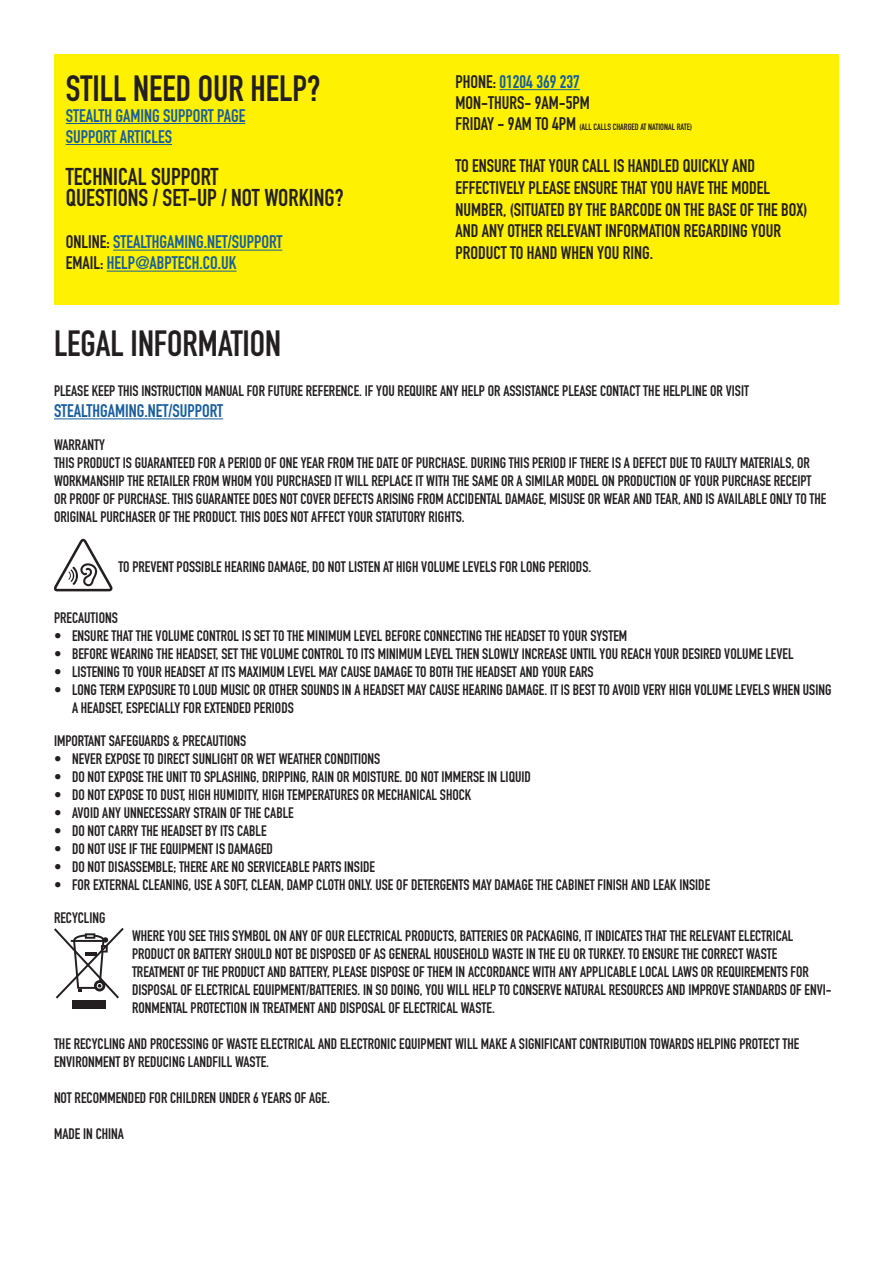
<style>
.page{position:relative;width:893px;height:1263px;background:#fff}
.page>*{position:absolute;margin:0;border:0;box-sizing:border-box;transform-origin:0 0}
.t1{font:700 36px "DIN Condensed";color:#231f20}
.t2{font:700 24px "DIN Condensed";color:#231f20}
.t3{font:700 18px/21.6px "DIN Condensed";color:#231f20}
.t4{font:700 18px "DIN Condensed";color:#175d9e}
.t5{font:700 15px/18px "DIN Condensed";color:#231f20}
.t6{font:700 9px "DIN Condensed";color:#231f20}
.s1{color:#231f20}
.s2{font-size:18px}
</style>
<div class="page">
<hr style="left:54px;top:418px;width:169px;height:1px;background:#175d9e">
<svg style="left:54px;top:928px;width:70px;height:70px"></svg>
<div style="left:72px;top:1000px;width:34px;height:9px;background:#231f20"></div>
<svg style="left:54px;top:539px;width:59px;height:52px"></svg>
<div style="left:54px;top:54px;width:785px;height:250px;background:#fff101"></div>
<hr style="left:66px;top:123px;width:179px;height:1px;background:#175d9e">
<hr style="left:66px;top:144px;width:106px;height:1px;background:#175d9e">
<hr style="left:113px;top:250px;width:169px;height:1px;background:#175d9e">
<hr style="left:107px;top:271px;width:130px;height:1px;background:#175d9e">
<hr style="left:499px;top:89px;width:81px;height:1px;background:#175d9e">
<p class="t1" style="left:66px;top:64px;width:256px">STILL NEED OUR HELP?</p>
<p class="t4" style="left:66px;top:103px;width:181px">STEALTH GAMING SUPPORT PAGE</p>
<p class="t4" style="left:66px;top:124px;width:108px">SUPPORT ARTICLES</p>
<p class="t2" style="left:66px;top:161px;width:154px">TECHNICAL SUPPORT</p>
<p class="t2" style="left:66px;top:182px;width:279px">QUESTIONS / SET-UP / NOT WORKING?</p>
<p class="t4" style="left:66px;top:230px;width:218px"><span class="s1">ONLINE:</span> STEALTHGAMING.NET/SUPPORT</p>
<p class="t4" style="left:66px;top:251px;width:172px"><span class="s1">EMAIL:</span> HELP@ABPTECH.CO.UK</p>
<p class="t4" style="left:455px;top:69px;width:126px"><span class="s1">PHONE:</span> 01204 369 237</p>
<p class="t3" style="left:455px;top:92px;width:136px">MON-THURS- 9AM-5PM</p>
<p class="t6" style="left:455px;top:121px;width:238px"><span class="s2">FRIDAY - 9AM TO 4PM</span> (ALL CALLS CHARGED AT NATIONAL RATE)</p>
<p class="t3" style="left:455px;top:155px;width:301px">TO ENSURE THAT YOUR CALL IS HANDLED QUICKLY AND</p>
<p class="t3" style="left:455px;top:177px;width:316px">EFFECTIVELY PLEASE ENSURE THAT YOU HAVE THE MODEL</p>
<p class="t3" style="left:455px;top:198px;width:353px">NUMBER, (SITUATED BY THE BARCODE ON THE BASE OF THE BOX)<br>AND ANY OTHER RELEVANT INFORMATION REGARDING YOUR<br>PRODUCT TO HAND WHEN YOU RING.</p>
<p class="t1" style="left:54px;top:320px;width:229px">LEGAL INFORMATION</p>
<p class="t5" style="left:54px;top:382px;width:697px">PLEASE KEEP THIS INSTRUCTION MANUAL FOR FUTURE REFERENCE. IF YOU REQUIRE ANY HELP OR ASSISTANCE PLEASE CONTACT THE HELPLINE OR VISIT</p>
<p class="t4" style="left:54px;top:399px;width:171px">STEALTHGAMING.NET/SUPPORT</p>
<p class="t5" style="left:54px;top:436px;width:52px">WARRANTY</p>
<p class="t5" style="left:54px;top:454px;width:774px">THIS PRODUCT IS GUARANTEED FOR A PERIOD OF ONE YEAR FROM THE DATE OF PURCHASE. DURING THIS PERIOD IF THERE IS A DEFECT DUE TO FAULTY MATERIALS, OR WORKMANSHIP THE RETAILER FROM WHOM YOU PURCHASED IT WILL REPLACE IT WITH THE SAME OR A SIMILAR MODEL ON PRODUCTION OF YOUR PURCHASE RECEIPT OR PROOF OF PURCHASE. THIS GUARANTEE DOES NOT COVER DEFECTS ARISING FROM ACCIDENTAL DAMAGE, MISUSE OR WEAR AND TEAR, AND IS AVAILABLE ONLY TO THE ORIGINAL PURCHASER OF THE PRODUCT. THIS DOES NOT AFFECT YOUR STATUTORY RIGHTS.</p>
<p class="t5" style="left:118px;top:557px;width:474px">TO PREVENT POSSIBLE HEARING DAMAGE, DO NOT LISTEN AT HIGH VOLUME LEVELS FOR LONG PERIODS.</p>
<p class="t5" style="left:54px;top:608px;width:65px">PRECAUTIONS</p>
<p class="t5" style="left:54px;top:626px;width:575px">• ENSURE THAT THE VOLUME CONTROL IS SET TO THE MINIMUM LEVEL BEFORE CONNECTING THE HEADSET TO YOUR SYSTEM</p>
<p class="t5" style="left:54px;top:644px;width:741px">• BEFORE WEARING THE HEADSET, SET THE VOLUME CONTROL TO ITS MINIMUM LEVEL THEN SLOWLY INCREASE UNTIL YOU REACH YOUR DESIRED VOLUME LEVEL</p>
<p class="t5" style="left:54px;top:662px;width:541px">• LISTENING TO YOUR HEADSET AT ITS MAXIMUM LEVEL MAY CAUSE DAMAGE TO BOTH THE HEADSET AND YOUR EARS</p>
<p class="t5" style="left:72px;top:680px;width:761px;text-indent:-18px">• LONG TERM EXPOSURE TO LOUD MUSIC OR OTHER SOUNDS IN A HEADSET MAY CAUSE HEARING DAMAGE. IT IS BEST TO AVOID VERY HIGH VOLUME LEVELS WHEN USING<br>A HEADSET, ESPECIALLY FOR EXTENDED PERIODS</p>
<p class="t5" style="left:54px;top:731px;width:194px">IMPORTANT SAFEGUARDS &amp; PRECAUTIONS</p>
<p class="t5" style="left:54px;top:749px;width:328px">• NEVER EXPOSE TO DIRECT SUNLIGHT OR WET WEATHER CONDITIONS</p>
<p class="t5" style="left:54px;top:767px;width:478px">• DO NOT EXPOSE THE UNIT TO SPLASHING, DRIPPING, RAIN OR MOISTURE. DO NOT IMMERSE IN LIQUID</p>
<p class="t5" style="left:54px;top:785px;width:419px">• DO NOT EXPOSE TO DUST, HIGH HUMIDITY, HIGH TEMPERATURES OR MECHANICAL SHOCK</p>
<p class="t5" style="left:54px;top:803px;width:241px">• AVOID ANY UNNECESSARY STRAIN OF THE CABLE</p>
<p class="t5" style="left:54px;top:821px;width:214px">• DO NOT CARRY THE HEADSET BY ITS CABLE</p>
<p class="t5" style="left:54px;top:839px;width:220px">• DO NOT USE IF THE EQUIPMENT IS DAMAGED</p>
<p class="t5" style="left:54px;top:857px;width:322px">• DO NOT DISASSEMBLE; THERE ARE NO SERVICEABLE PARTS INSIDE</p>
<p class="t5" style="left:54px;top:875px;width:658px">• FOR EXTERNAL CLEANING, USE A SOFT, CLEAN, DAMP CLOTH ONLY. USE OF DETERGENTS MAY DAMAGE THE CABINET FINISH AND LEAK INSIDE</p>
<p class="t5" style="left:54px;top:908px;width:53px">RECYCLING</p>
<p class="t5" style="left:132px;top:926px;width:663px">WHERE YOU SEE THIS SYMBOL ON ANY OF OUR ELECTRICAL PRODUCTS, BATTERIES OR PACKAGING, IT INDICATES THAT THE RELEVANT ELECTRICAL</p>
<p class="t5" style="left:132px;top:944px;width:647px">PRODUCT OR BATTERY SHOULD NOT BE DISPOSED OF AS GENERAL HOUSEHOLD WASTE IN THE EU OR TURKEY. TO ENSURE THE CORRECT WASTE</p>
<p class="t5" style="left:132px;top:962px;width:701px">TREATMENT OF THE PRODUCT AND BATTERY, PLEASE DISPOSE OF THEM IN ACCORDANCE WITH ANY APPLICABLE LOCAL LAWS OR REQUIREMENTS FOR<br>DISPOSAL OF ELECTRICAL EQUIPMENT/BATTERIES. IN SO DOING, YOU WILL HELP TO CONSERVE NATURAL RESOURCES AND IMPROVE STANDARDS OF ENVI-<br>RONMENTAL PROTECTION IN TREATMENT AND DISPOSAL OF ELECTRICAL WASTE.</p>
<p class="t5" style="left:54px;top:1034px;width:747px">THE RECYCLING AND PROCESSING OF WASTE ELECTRICAL AND ELECTRONIC EQUIPMENT WILL MAKE A SIGNIFICANT CONTRIBUTION TOWARDS HELPING PROTECT THE</p>
<p class="t5" style="left:54px;top:1052px;width:217px">ENVIRONMENT BY REDUCING LANDFILL WASTE.</p>
<p class="t5" style="left:54px;top:1088px;width:277px">NOT RECOMMENDED FOR CHILDREN UNDER 6 YEARS OF AGE.</p>
<p class="t5" style="left:54px;top:1124px;width:72px">MADE IN CHINA</p>
</div>
